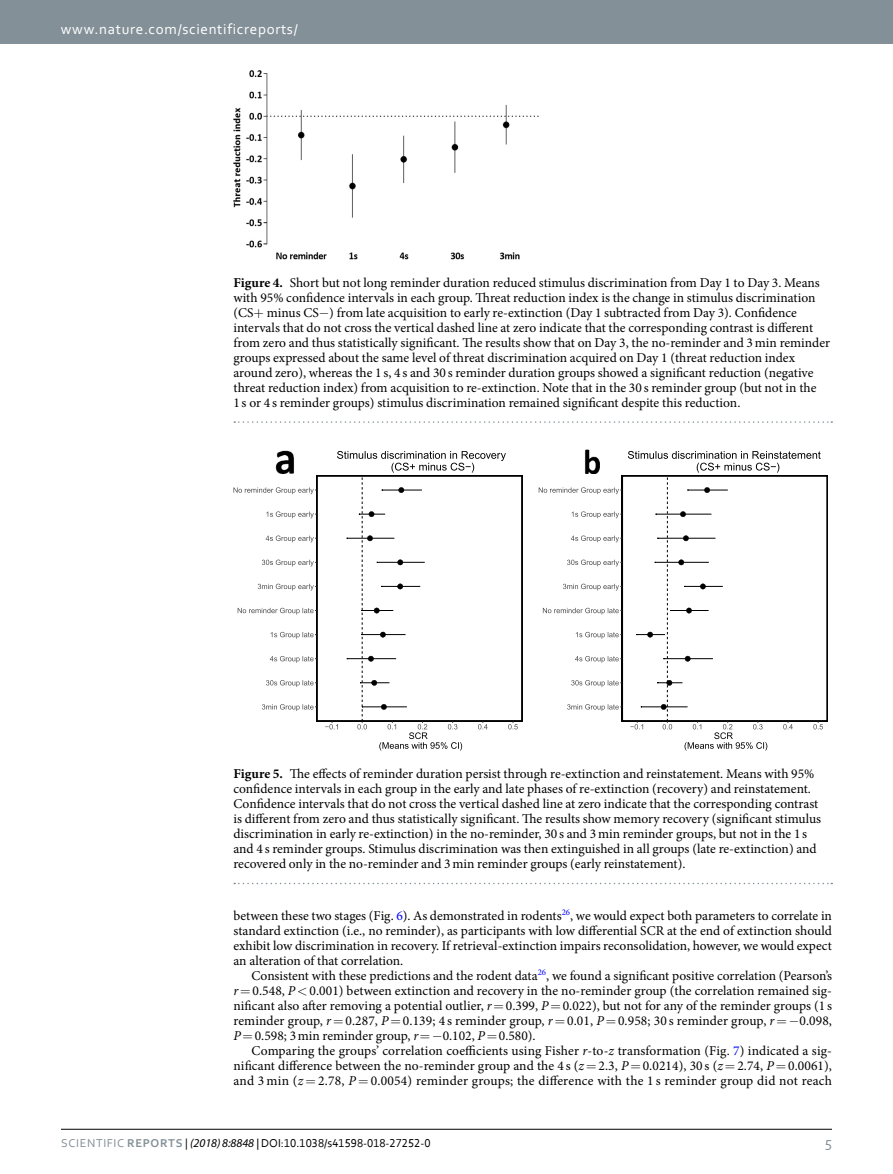
<style>
.page{position:relative;width:893px;height:1174px;background:#fff}
.page>*{position:absolute;margin:0;border:0;box-sizing:border-box;transform-origin:0 0}
.t1{font:15px "Corbel 2";letter-spacing:.045em;color:#fff}
.t2{font:15px "Corbel 2";color:#839097}
.t3{font:13.5px/15px "Minion Pro";color:#000;text-align:justify}
.t4{font:12px "Corbel";color:#000}
.s1{font-weight:700}
.s2{color:#00f}
.s3{font-style:italic}
.s4{font-family:"Corbel 2";color:#839097}
.s5{font-family:"Corbel Bold 2";color:#839097}
.s6{font-family:"Corbel 2"}
.s7{font-family:"Myriad Pro";font-style:italic}
</style>
<div class="page">
<div style="left:0;top:0;width:893px;height:43px;background:#839097"></div>
<hr style="left:61px;top:1129px;width:771px;height:1px;background:#000">
<img style="left:233px;top:70px;width:306px;height:189px">
<svg style="left:234px;top:421px;width:598px;height:2px"></svg>
<img style="left:275px;top:449px;width:325px;height:24px">
<svg style="left:317px;top:475px;width:205px;height:246px"></svg>
<hr style="left:316px;top:475px;width:1px;height:246px;background:#000">
<svg style="left:262px;top:704px;width:55px;height:7px"></svg>
<svg style="left:266px;top:680px;width:51px;height:7px"></svg>
<svg style="left:270px;top:656px;width:47px;height:7px"></svg>
<svg style="left:271px;top:632px;width:46px;height:6px"></svg>
<svg style="left:238px;top:608px;width:79px;height:6px"></svg>
<svg style="left:258px;top:583px;width:59px;height:7px"></svg>
<svg style="left:262px;top:559px;width:55px;height:7px"></svg>
<svg style="left:266px;top:535px;width:51px;height:7px"></svg>
<svg style="left:266px;top:511px;width:51px;height:7px"></svg>
<svg style="left:233px;top:487px;width:84px;height:7px"></svg>
<hr style="left:317px;top:721px;width:205px;height:1px;background:#000">
<svg style="left:325px;top:451px;width:193px;height:299px"></svg>
<svg style="left:622px;top:475px;width:205px;height:246px"></svg>
<hr style="left:621px;top:475px;width:1px;height:246px;background:#000">
<svg style="left:567px;top:704px;width:55px;height:7px"></svg>
<svg style="left:571px;top:680px;width:51px;height:7px"></svg>
<svg style="left:575px;top:656px;width:47px;height:7px"></svg>
<svg style="left:576px;top:632px;width:46px;height:6px"></svg>
<svg style="left:543px;top:608px;width:79px;height:6px"></svg>
<svg style="left:563px;top:583px;width:59px;height:7px"></svg>
<svg style="left:567px;top:559px;width:55px;height:7px"></svg>
<svg style="left:571px;top:535px;width:51px;height:7px"></svg>
<svg style="left:572px;top:511px;width:50px;height:7px"></svg>
<svg style="left:539px;top:487px;width:83px;height:7px"></svg>
<hr style="left:622px;top:721px;width:205px;height:1px;background:#000">
<svg style="left:628px;top:451px;width:195px;height:299px"></svg>
<svg style="left:234px;top:882px;width:598px;height:2px"></svg>
<p class="t1" style="left:61px;top:19px;width:238px">www.nature.com/scientificreports/</p>
<p class="t3" style="left:233px;top:275px;width:598px;text-align:left"><span class="s1">Figure 4.</span> Short but not long reminder duration reduced stimulus discrimination from Day 1 to Day 3. Means with 95% confidence intervals in each group. Threat reduction index is the change in stimulus discrimination (CS minus CS−) from late acquisition to early re-extinction (Day 1 subtracted from Day 3). Confidence intervals that do not cross the vertical dashed line at zero indicate that the corresponding contrast is different from zero and thus statistically significant. The results show that on Day 3, the no-reminder and 3min reminder groups expressed about the same level of threat discrimination acquired on Day 1 (threat reduction index around zero), whereas the 1 s, 4 s and 30 s reminder duration groups showed a significant reduction (negative threat reduction index) from acquisition to re-extinction. Note that in the 30 s reminder group (but not in the<br>1 s or 4 s reminder groups) stimulus discrimination remained significant despite this reduction.</p>
<p class="t3" style="left:233px;top:766px;width:589px;text-align:left"><span class="s1">Figure 5.</span> The effects of reminder duration persist through re-extinction and reinstatement. Means with 95% confidence intervals in each group in the early and late phases of re-extinction (recovery) and reinstatement.<br>Confidence intervals that do not cross the vertical dashed line at zero indicate that the corresponding contrast is different from zero and thus statistically significant. The results show memory recovery (significant stimulus discrimination in early re-extinction) in the no-reminder, 30 s and 3min reminder groups, but not in the 1 s and 4 s reminder groups. Stimulus discrimination was then extinguished in all groups (late re-extinction) and recovered only in the no-reminder and 3min reminder groups (early reinstatement).</p>
<p class="t3" style="left:233px;top:908px;width:600px">between these two stages (Fig. <span class="s2">6</span>). As demonstrated in rodents<sup>26</sup>, we would expect both parameters to correlate in standard extinction (i.e., no reminder), as participants with low differential SCR at the end of extinction should exhibit low discrimination in recovery. If retrieval-extinction impairs reconsolidation, however, we would expect an alteration of that correlation.</p>
<p class="t3" style="left:233px;top:968px;width:600px;text-indent:18px">Consistent with these predictions and the rodent data<sup>26</sup>, we found a significant positive correlation (Pearson’s <span class="s3">r</span> 0.548, <span class="s3">P</span> 0.001) between extinction and recovery in the no-reminder group (the correlation remained sig&shy;nificant also after removing a potential outlier, <span class="s3">r</span> 0.399, <span class="s3">P</span> 0.022), but not for any of the reminder groups (1 s reminder group, <span class="s3">r</span> 0.287, <span class="s3">P</span> 0.139; 4 s reminder group, <span class="s3">r</span> 0.01, <span class="s3">P</span> 0.958; 30 s reminder group, <span class="s3">r</span> −0.098, <span class="s3">P</span> 0.598; 3min reminder group, <span class="s3">r</span> −0.102, <span class="s3">P</span> 0.580).</p>
<p class="t3" style="left:233px;top:1043px;width:600px;text-indent:18px">Comparing the groups’ correlation coefficients using Fisher <span class="s3">r</span>-to-<span class="s3">z</span> transformation (Fig. <span class="s2">7</span>) indicated a sig&shy;nificant difference between the no-reminder group and the 4 s (<span class="s3">z</span> 2.3, <span class="s3">P</span> 0.0214), 30 s (<span class="s3">z</span> 2.74, <span class="s3">P</span> 0.0061), and 3 min (<span class="s3">z</span> 2.78, <span class="s3">P</span> 0.0054) reminder groups; the difference with the 1 s reminder group did not reach</p>
<p class="t4" style="left:61px;top:1135px;width:371px"><span class="s4">SCIeNTIFIC</span> <span class="s5">REPORTS</span> <span class="s6">|</span> <span class="s7">(2018) 8:8848</span> | DOI:10.1038/s41598-018-27252-0</p>
<p class="t2" style="left:825px;top:1132px;width:9px">5</p>
</div>
